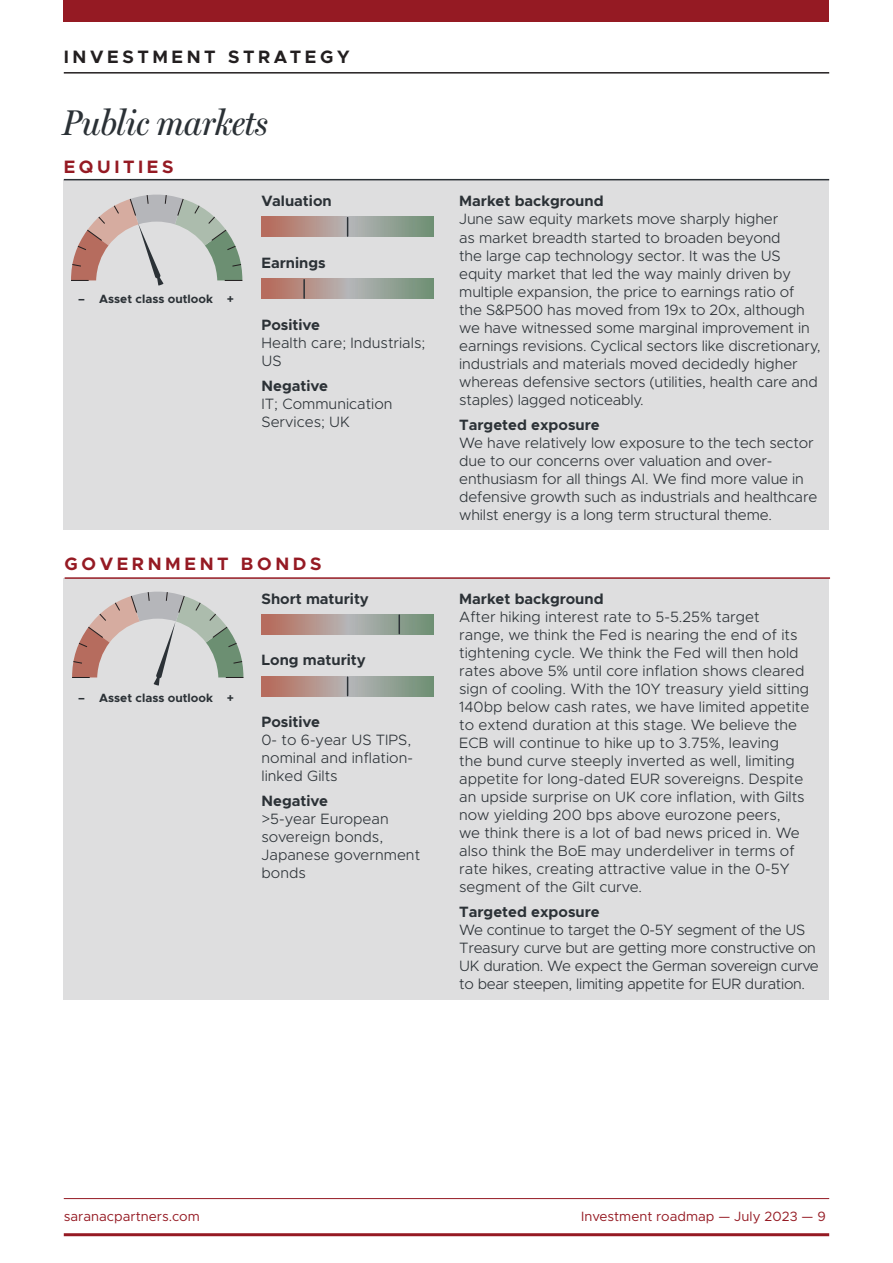
<style>
.page{position:relative;width:893px;height:1263px;background:#fff}
.page>*{position:absolute;margin:0;border:0;box-sizing:border-box;transform-origin:0 0}
.AA_dashboard_main_heading{font:italic 36px "Miller Headline";color:#2b3136}
.AA_dashboard_asset_class_head{font:700 18px "Metropolis";letter-spacing:.2em;color:#951a23}
.AA_dashboard_asset_class_head-2{font:700 18px "Metropolis";letter-spacing:.2em;color:#231f20}
.AA_dashboard_body_8_10{font:300 15px/18px "Metropolis";letter-spacing:-.01em;color:#2b3136}
.AA_dashboard_subhead{font:700 15px "Metropolis";color:#2b3136}
.AA_footer{font:13.5px "Metropolis";color:#951a23}
.AA_dashboard_subhead-2{font:700 12px "Metropolis";color:#2b3136}
</style>
<div class="page">
<div style="left:64px;top:180px;width:765px;height:350px;background:#dededf"></div>
<div style="left:64px;top:578px;width:765px;height:421px;background:#dededf"></div>
<hr style="left:64px;top:179px;width:765px;height:1px;background:#2b3136">
<hr style="left:65px;top:577px;width:765px;height:2px;background:#951a23">
<svg style="left:72px;top:591px;width:172px;height:95px"></svg>
<svg style="left:71px;top:194px;width:172px;height:92px"></svg>
<svg style="left:261px;top:217px;width:173px;height:20px;background:#a3968c"></svg>
<svg style="left:347px;top:218px;width:1px;height:18px"></svg>
<svg style="left:261px;top:614px;width:173px;height:20px;background:#a3978c"></svg>
<svg style="left:399px;top:615px;width:1px;height:18px"></svg>
<svg style="left:261px;top:279px;width:173px;height:20px;background:#a3978c"></svg>
<svg style="left:303px;top:280px;width:2px;height:18px"></svg>
<svg style="left:261px;top:676px;width:173px;height:20px;background:#a3968c"></svg>
<svg style="left:347px;top:677px;width:1px;height:19px"></svg>
<hr style="left:64px;top:1233px;width:765px;height:3px;background:#951a23">
<hr style="left:64px;top:1198px;width:765px;height:1px;background:#951a23">
<hr style="left:64px;top:72px;width:765px;height:2px;background:#231f20">
<div style="left:64px;top:0;width:765px;height:21px;background:#951a23"></div>
<p class="AA_dashboard_asset_class_head-2" style="left:64px;top:46px;width:287px">INVESTMENT STRATEGY</p>
<p class="AA_dashboard_main_heading" style="left:63px;top:101px;width:206px">Public markets</p>
<p class="AA_dashboard_asset_class_head" style="left:64px;top:155px;width:111px">EQUITIES</p>
<p class="AA_dashboard_subhead-2" style="left:78px;top:292px;width:157px">– Asset class outlook +</p>
<p class="AA_dashboard_subhead" style="left:261px;top:192px;width:72px">Valuation</p>
<p class="AA_dashboard_subhead" style="left:261px;top:253px;width:66px">Earnings</p>
<p class="AA_dashboard_subhead" style="left:261px;top:315px;width:60px">Positive</p>
<p class="AA_dashboard_body_8_10" style="left:261px;top:333px;width:165px">Health care; Industrials;<br>US</p>
<p class="AA_dashboard_subhead" style="left:261px;top:376px;width:68px">Negative</p>
<p class="AA_dashboard_body_8_10" style="left:261px;top:395px;width:133px">IT; Communication<br>Services; UK</p>
<p class="AA_dashboard_asset_class_head" style="left:65px;top:553px;width:259px">GOVERNMENT BONDS</p>
<p class="AA_dashboard_subhead" style="left:261px;top:589px;width:109px">Short maturity</p>
<p class="AA_dashboard_subhead-2" style="left:78px;top:690px;width:157px">– Asset class outlook +</p>
<p class="AA_dashboard_subhead" style="left:261px;top:650px;width:106px">Long maturity</p>
<p class="AA_dashboard_subhead" style="left:261px;top:712px;width:60px">Positive</p>
<p class="AA_dashboard_body_8_10" style="left:261px;top:730px;width:153px;text-align:justify">0- to 6-year US TIPS, nominal and inflation&shy;linked Gilts</p>
<p class="AA_dashboard_subhead" style="left:261px;top:791px;width:68px">Negative</p>
<p class="AA_dashboard_body_8_10" style="left:261px;top:810px;width:160px">&gt;5-year European sovereign bonds,<br>Japanese government bonds</p>
<p class="AA_dashboard_subhead" style="left:459px;top:192px;width:146px">Market background</p>
<p class="AA_dashboard_body_8_10" style="left:459px;top:210px;width:363px">June saw equity markets move sharply higher<br>as market breadth started to broaden beyond<br>the large cap technology sector. It was the US equity market that led the way mainly driven by multiple expansion, the price to earnings ratio of the S&amp;P500 has moved from 19x to 20x, although we have witnessed some marginal improvement in earnings revisions. Cyclical sectors like discretionary, industrials and materials moved decidedly higher whereas defensive sectors (utilities, health care and staples) lagged noticeably.</p>
<p class="AA_dashboard_subhead" style="left:459px;top:415px;width:142px">Targeted exposure</p>
<p class="AA_dashboard_body_8_10" style="left:459px;top:434px;width:360px">We have relatively low exposure to the tech sector due to our concerns over valuation and over&shy;enthusiasm for all things AI. We find more value in defensive growth such as industrials and healthcare whilst energy is a long term structural theme.</p>
<p class="AA_dashboard_subhead" style="left:459px;top:589px;width:146px">Market background</p>
<p class="AA_dashboard_body_8_10" style="left:459px;top:607px;width:352px">After hiking interest rate to 5-5.25% target<br>range, we think the Fed is nearing the end of its tightening cycle. We think the Fed will then hold rates above 5% until core inflation shows cleared sign of cooling. With the 10Y treasury yield sitting 140bp below cash rates, we have limited appetite to extend duration at this stage. We believe the ECB will continue to hike up to 3.75%, leaving<br>the bund curve steeply inverted as well, limiting appetite for long-dated EUR sovereigns. Despite an upside surprise on UK core inflation, with Gilts now yielding 200 bps above eurozone peers,<br>we think there is a lot of bad news priced in. We also think the BoE may underdeliver in terms of rate hikes, creating attractive value in the 0-5Y segment of the Gilt curve.</p>
<p class="AA_dashboard_subhead" style="left:459px;top:902px;width:142px">Targeted exposure</p>
<p class="AA_dashboard_body_8_10" style="left:459px;top:921px;width:361px">We continue to target the 0-5Y segment of the US Treasury curve but are getting more constructive on UK duration. We expect the German sovereign curve to bear steepen, limiting appetite for EUR duration.</p>
<p class="AA_footer" style="left:64px;top:1207px;width:138px">saranacpartners.com</p>
<p class="AA_footer" style="left:581px;top:1207px;width:246px">Investment roadmap — July 2023 — 9</p>
</div>
